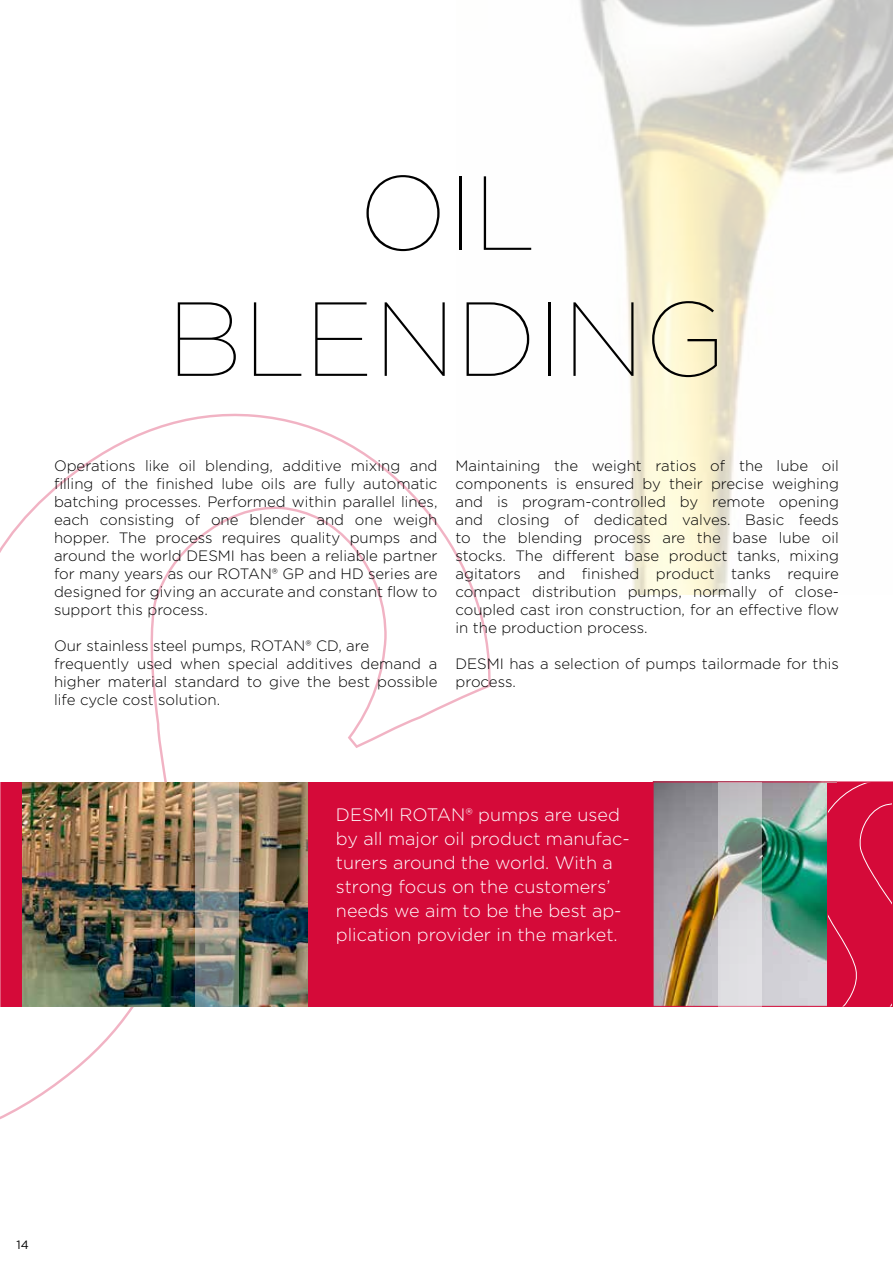
<style>
.page{position:relative;width:893px;height:1263px;background:#fff}
.page>*{position:absolute;margin:0;border:0;box-sizing:border-box;transform-origin:0 0}
.t1{font:100 105px/126px "Gotham";color:#000;text-align:center}
.t2{font:300 18px/24px "Gotham";color:#fff}
.t3{font:300 15px/18px "Gotham";color:#000;text-align:justify}
.t4{font:12px "Gotham";color:#000}
</style>
<div class="page">
<img style="left:580px;top:0;width:313px;height:594px">
<svg style="left:0;top:413px;width:492px;height:707px"></svg>
<div style="left:0;top:782px;width:893px;height:224px;background:#d50a39"></div>
<hr style="left:0;top:782px;width:1px;height:295px;background:#fff">
<img style="left:655px;top:784px;width:173px;height:220px">
<div style="left:653px;top:782px;width:240px;height:224px;border:1px solid #d50a39"></div>
<svg style="left:718px;top:782px;width:43px;height:224px"></svg>
<img style="left:22px;top:782px;width:285px;height:224px">
<svg style="left:195px;top:782px;width:43px;height:224px"></svg>
<svg style="left:828px;top:783px;width:64px;height:223px"></svg>
<h1 class="t1" style="left:167px;top:147px;width:561px">OIL<br>BLENDING</h1>
<p class="t3" style="left:54px;top:457px;width:385px">Operations like oil blending, additive mixing and filling of the finished lube oils are fully automatic batching processes. Performed within parallel lines, each consisting of one blender and one weigh hopper. The process requires quality pumps and around the world DESMI has been a reliable partner for many years as our ROTAN® GP and HD series are designed for giving an accurate and constant flow to support this process.</p>
<p class="t3" style="left:54px;top:637px;width:385px;text-align:left">Our stainless steel pumps, ROTAN® CD, are frequently used when special additives demand a higher material standard to give the best possible life cycle cost solution.</p>
<p class="t3" style="left:455px;top:457px;width:385px">Maintaining the weight ratios of the lube oil components is ensured by their precise weighing and is program-controlled by remote opening and closing of dedicated valves. Basic feeds to the blending process are the base lube oil stocks. The different base product tanks, mixing agitators and finished product tanks require compact distribution pumps, normally of close&shy;coupled cast iron construction, for an effective flow in the production process.</p>
<p class="t3" style="left:455px;top:655px;width:385px">DESMI has a selection of pumps tailormade for this process.</p>
<p class="t2" style="left:336px;top:802px;width:295px">DESMI ROTAN® pumps are used by all major oil product manufac&shy;turers around the world. With a strong focus on the customers’ needs we aim to be the best ap&shy;plication provider in the market.</p>
<p class="t4" style="left:17px;top:1237px;width:14px">14</p>
</div>
